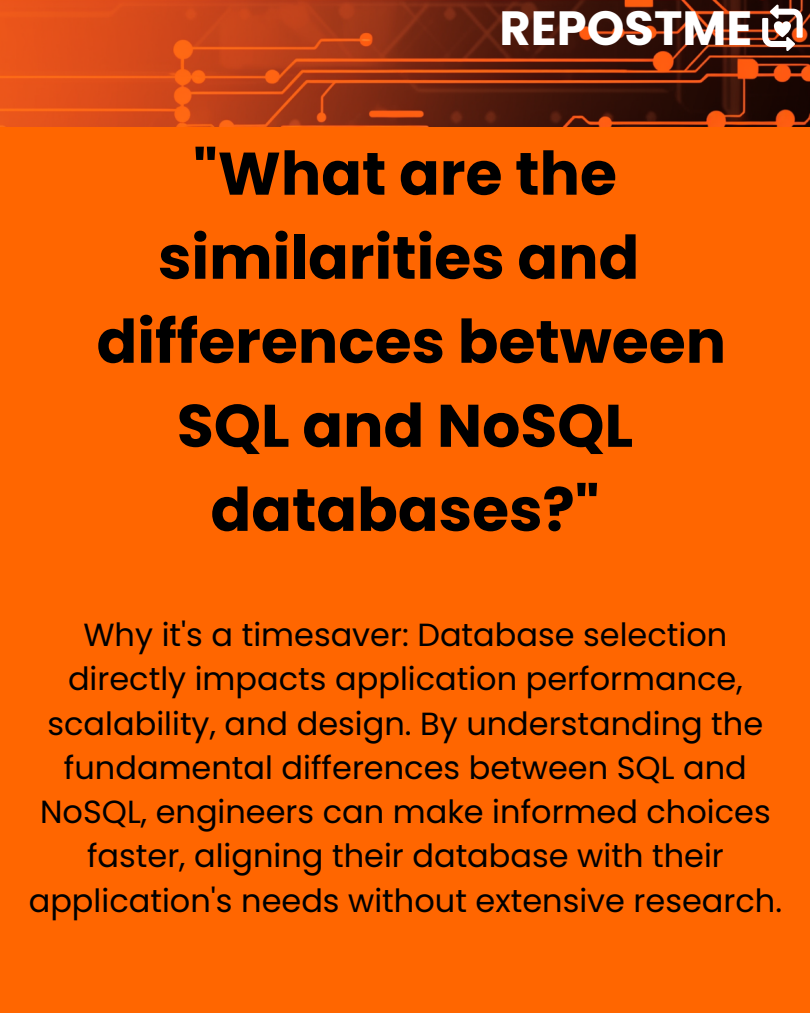
<style>
.page{position:relative;width:810px;height:1013px;background:#fff}
.page>*{position:absolute;margin:0;border:0;box-sizing:border-box;transform-origin:0 0}
.t1{font:700 60px/84px "Poppins";color:#000;text-align:center}
.t2{font:700 48px "Poppins";color:#fff}
.t3{font:32px/44.2px "Poppins";color:#000;text-align:center}
</style>
<div class="page">
<div style="left:0;top:0;width:810px;height:1012px;background:#f60"></div>
<img style="left:0;top:0;width:810px;height:126px">
<svg style="left:762px;top:5px;width:41px;height:46px"></svg>
<p class="t2" style="left:500px;top:-6px;width:254px">REPOSTME</p>
<p class="t1" style="left:97px;top:132px;width:631px">"What are the similarities and differences between<br>SQL and NoSQL databases?"</p>
<p class="t3" style="left:29px;top:612px;width:755px">Why it's a timesaver: Database selection directly impacts application performance, scalability, and design. By understanding the fundamental differences between SQL and NoSQL, engineers can make informed choices faster, aligning their database with their application's needs without extensive research.</p>
</div>
